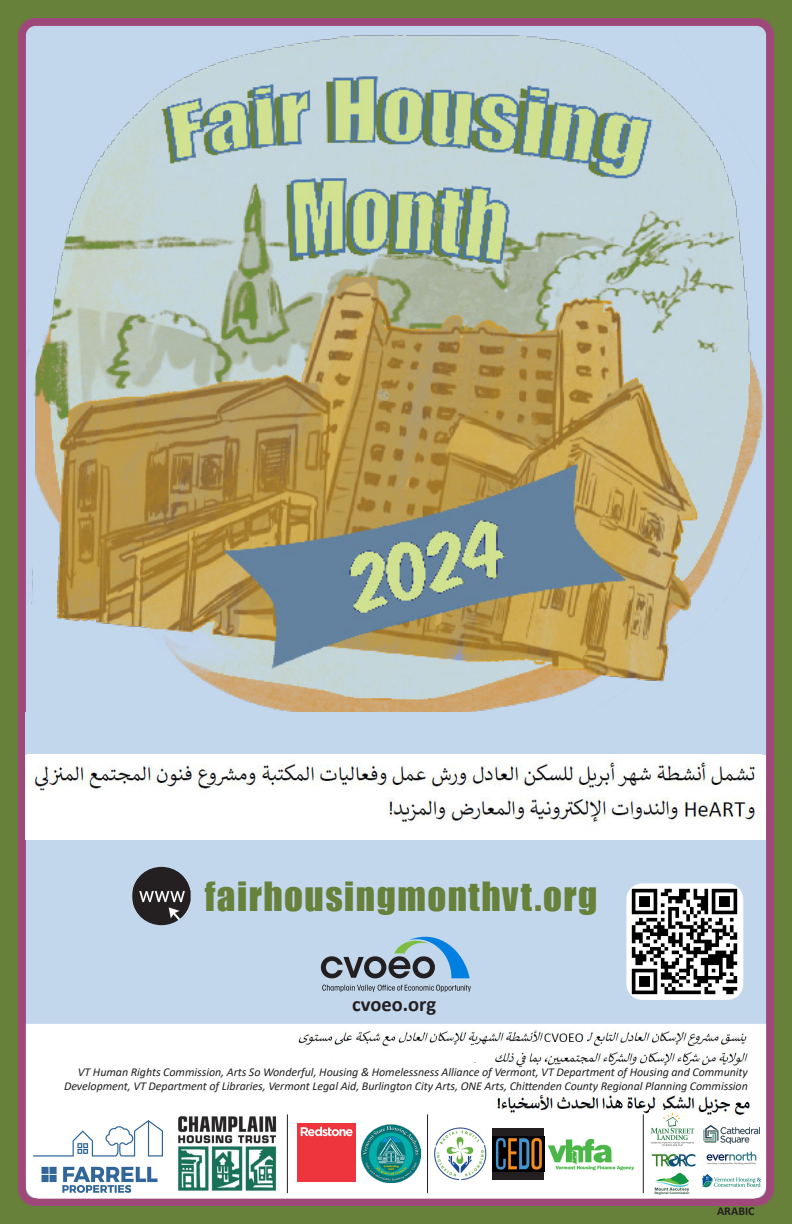
<style>
.page{position:relative;width:792px;height:1224px;background:#67813b}
.page>*{position:absolute;margin:0;border:0;box-sizing:border-box;transform-origin:0 0}
.t1{font:37px "Impact";letter-spacing:.04em;color:#67813b}
.t2{font:700 20.5px "Calibri";color:#231f20}
.t3{font:italic 12px/14.4px "Calibri";letter-spacing:-.005em;color:#231f20;text-align:right}
.t4{font:700 12px "Calibri";color:#231f20}
</style>
<div class="page">
<div style="left:22px;top:22px;width:748px;height:1180px;background:#c2d6ec;border-radius:14px"></div>
<img style="left:27px;top:27px;width:738px;height:685px">
<div style="left:18px;top:18px;width:756px;height:1188px;border:8px solid #9e497a;border-radius:14px"></div>
<div style="left:626px;top:883px;width:117px;height:117px;background:#fff;border-radius:16px"></div>
<img style="left:631px;top:887px;width:108px;height:109px">
<div style="left:26px;top:712px;width:740px;height:60px;background:#c2d6ec"></div>
<div style="left:26px;top:1024px;width:740px;height:175px;background:#fff"></div>
<svg style="left:322px;top:985px;width:149px;height:7px"></svg>
<svg style="left:321px;top:936px;width:149px;height:42px"></svg>
<img style="left:132px;top:867px;width:59px;height:58px">
<img style="left:492px;top:1096px;width:260px;height:22px">
<img style="left:27px;top:755px;width:735px;height:84px">
<img style="left:280px;top:1030px;width:472px;height:43px">
<div style="left:297px;top:1124px;width:59px;height:58px;background:#ee343d"></div>
<svg style="left:301px;top:1127px;width:52px;height:9px"></svg>
<img style="left:361px;top:1124px;width:59px;height:59px">
<hr style="left:287px;top:1114px;width:1px;height:79px;background:#231f20">
<hr style="left:427px;top:1114px;width:1px;height:79px;background:#231f20">
<hr style="left:643px;top:1114px;width:1px;height:79px;background:#231f20">
<img style="left:549px;top:1140px;width:85px;height:31px">
<img style="left:433px;top:1125px;width:53px;height:57px">
<div style="left:492px;top:1128px;width:52px;height:52px;background:#231f20"></div>
<img style="left:492px;top:1137px;width:52px;height:34px">
<img style="left:33px;top:1121px;width:130px;height:74px">
<img style="left:174px;top:1111px;width:105px;height:86px">
<img style="left:649px;top:1111px;width:49px;height:38px">
<img style="left:703px;top:1148px;width:57px;height:20px">
<img style="left:703px;top:1172px;width:58px;height:18px">
<img style="left:704px;top:1125px;width:56px;height:19px">
<img style="left:651px;top:1154px;width:45px;height:12px">
<img style="left:652px;top:1170px;width:39px;height:27px">
<p class="t1" style="left:205px;top:868px;width:394px">fairhousingmonthvt.org</p>
<p class="t2" style="left:352px;top:990px;width:85px">cvoeo.org</p>
<p class="t3" style="left:64px;top:1064px;width:685px">VT Human Rights Commission, Arts So Wonderful, Housing &amp; Homelessness Alliance of Vermont, VT Department of Housing and Community<br>Development, VT Department of Libraries, Vermont Legal Aid, Burlington City Arts, ONE Arts, Chittenden County Regional Planning Commission</p>
<p class="t4" style="left:717px;top:1203px;width:39px">ARABIC</p>
</div>
